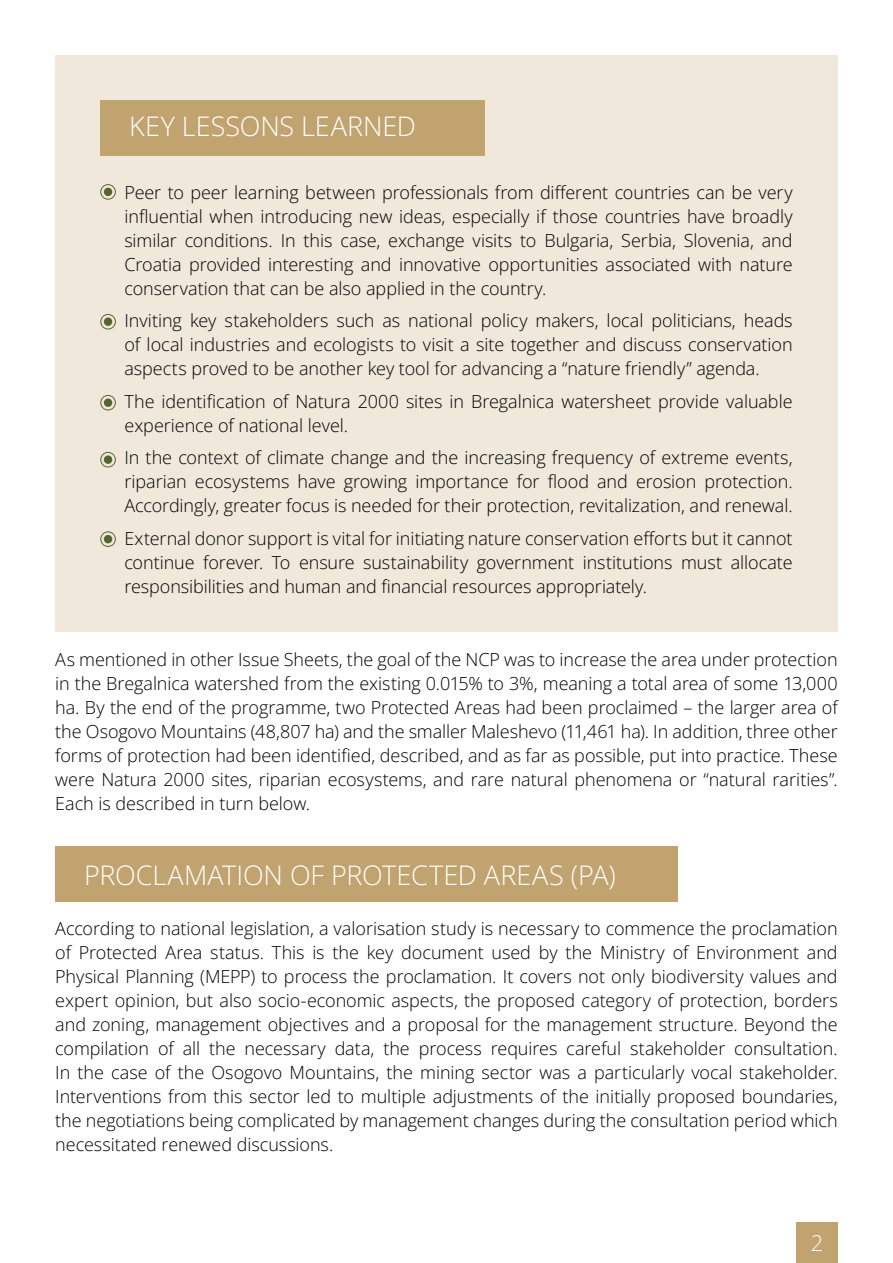
<style>
.page{position:relative;width:893px;height:1263px;background:#fff}
.page>*{position:absolute;margin:0;border:0;box-sizing:border-box;transform-origin:0 0}
.t1{font:300 27px "Open Sans";color:#fff}
.t2{font:300 21.9px "Open Sans";color:#fff}
.t3{font:300 18px/24px "Open Sans";color:#000101;text-align:justify}
</style>
<div class="page">
<div style="left:55px;top:55px;width:782px;height:576px;background:#efe8db"></div>
<div style="left:100px;top:100px;width:385px;height:56px;background:#c1a36f"></div>
<svg style="left:100px;top:184px;width:16px;height:16px"></svg>
<div style="left:104px;top:188px;width:8px;height:8px;background:#57642f;border-radius:50%"></div>
<svg style="left:100px;top:314px;width:16px;height:15px"></svg>
<div style="left:104px;top:317px;width:8px;height:9px;background:#57642f;border-radius:50%"></div>
<svg style="left:100px;top:395px;width:16px;height:15px"></svg>
<div style="left:104px;top:398px;width:8px;height:9px;background:#57642f;border-radius:50%"></div>
<svg style="left:100px;top:452px;width:16px;height:15px"></svg>
<div style="left:104px;top:455px;width:8px;height:9px;background:#57642f;border-radius:50%"></div>
<svg style="left:100px;top:531px;width:16px;height:16px"></svg>
<div style="left:104px;top:535px;width:8px;height:8px;background:#57642f;border-radius:50%"></div>
<div style="left:55px;top:846px;width:623px;height:56px;background:#c1a36f"></div>
<div style="left:796px;top:1222px;width:42px;height:41px;background:#c1a36f"></div>
<h1 class="t1" style="left:129px;top:108px;width:288px">KEY LESSONS LEARNED</h1>
<p class="t3" style="left:124px;top:180px;width:670px">Peer to peer learning between professionals from different countries can be very influential when introducing new ideas, especially if those countries have broadly similar conditions. In this case, exchange visits to Bulgaria, Serbia, Slovenia, and Croatia provided interesting and innovative opportunities associated with nature conservation that can be also applied in the country.</p>
<p class="t3" style="left:124px;top:308px;width:670px">Inviting key stakeholders such as national policy makers, local politicians, heads of local industries and ecologists to visit a site together and discuss conservation aspects proved to be another key tool for advancing a “nature friendly” agenda.</p>
<p class="t3" style="left:124px;top:389px;width:670px">The identification of Natura 2000 sites in Bregalnica watersheet provide valuable experience of national level.</p>
<p class="t3" style="left:124px;top:445px;width:670px">In the context of climate change and the increasing frequency of extreme events, riparian ecosystems have growing importance for flood and erosion protection.<br>Accordingly, greater focus is needed for their protection, revitalization, and renewal.</p>
<p class="t3" style="left:124px;top:526px;width:670px">External donor support is vital for initiating nature conservation efforts but it cannot continue forever. To ensure sustainability government institutions must allocate responsibilities and human and financial resources appropriately.</p>
<p class="t3" style="left:55px;top:647px;width:784px">As mentioned in other Issue Sheets, the goal of the NCP was to increase the area under protection in the Bregalnica watershed from the existing 0.015% to 3%, meaning a total area of some 13,000 ha. By the end of the programme, two Protected Areas had been proclaimed – the larger area of the Osogovo Mountains (48,807 ha) and the smaller Maleshevo (11,461 ha). In addition, three other forms of protection had been identified, described, and as far as possible, put into practice. These were Natura 2000 sites, riparian ecosystems, and rare natural phenomena or “natural rarities”.<br>Each is described in turn below.</p>
<h1 class="t1" style="left:84px;top:857px;width:533px">PROCLAMATION OF PROTECTED AREAS (PA)</h1>
<p class="t3" style="left:55px;top:916px;width:784px">According to national legislation, a valorisation study is necessary to commence the proclamation of Protected Area status. This is the key document used by the Ministry of Environment and Physical Planning (MEPP) to process the proclamation. It covers not only biodiversity values and expert opinion, but also socio-economic aspects, the proposed category of protection, borders and zoning, management objectives and a proposal for the management structure. Beyond the compilation of all the necessary data, the process requires careful stakeholder consultation.<br>In the case of the Osogovo Mountains, the mining sector was a particularly vocal stakeholder.<br>Interventions from this sector led to multiple adjustments of the initially proposed boundaries, the negotiations being complicated by management changes during the consultation period which necessitated renewed discussions.</p>
<p class="t2" style="left:811px;top:1228px;width:14px">2</p>
</div>
